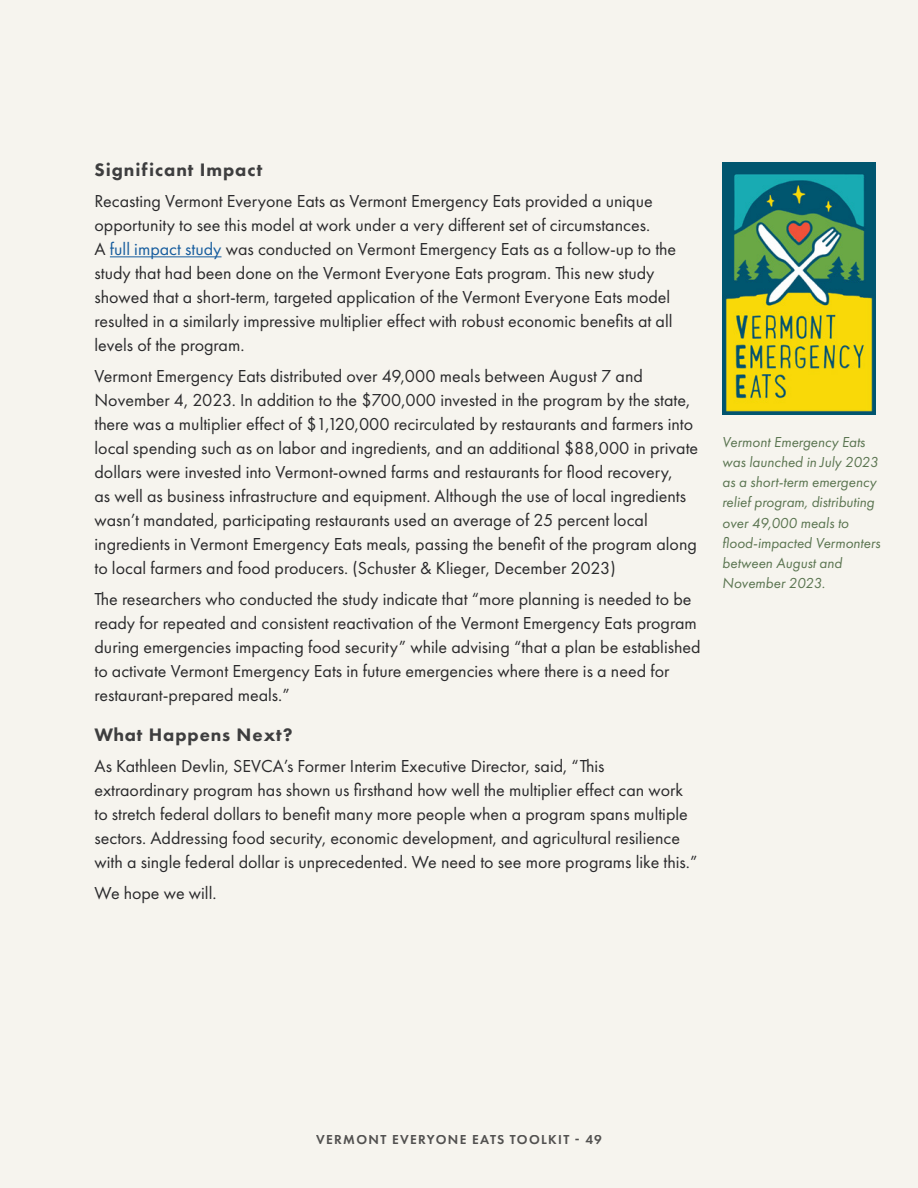
<style>
.page{position:relative;width:918px;height:1188px;background:#f6f4ee}
.page>*{position:absolute;margin:0;border:0;box-sizing:border-box;transform-origin:0 0}
.Heading_2{font:800 18.75px "Futura PT";letter-spacing:.05em;color:#3e3e3f}
.Body{font:18px/24px "Futura PT";color:#2a2a2c}
.Photo_Caption{font:italic 15px/20.2px "Futura PT";color:#5b7551}
.t1{font:600 13.5px "Futura PT";letter-spacing:.1em;color:#555556}
.s1{color:#175d9e}
</style>
<div class="page">
<hr style="left:110px;top:256px;width:112px;height:1px;background:#175d9e">
<img style="left:722px;top:162px;width:154px;height:253px">
<p class="Heading_2" style="left:94px;top:158px;width:169px">Significant Impact</p>
<p class="Body" style="left:94px;top:189px;width:583px">Recasting Vermont Everyone Eats as Vermont Emergency Eats provided a unique opportunity to see this model at work under a very different set of circumstances.<br>A <span class="s1">full impact study</span> was conducted on Vermont Emergency Eats as a follow-up to the study that had been done on the Vermont Everyone Eats program. This new study showed that a short-term, targeted application of the Vermont Everyone Eats model resulted in a similarly impressive multiplier effect with robust economic benefits at all levels of the program.</p>
<p class="Body" style="left:94px;top:364px;width:605px">Vermont Emergency Eats distributed over 49,000 meals between August 7 and November 4, 2023. In addition to the $700,000 invested in the program by the state, there was a multiplier effect of $1,120,000 recirculated by restaurants and farmers into local spending such as on labor and ingredients, and an additional $88,000 in private dollars were invested into Vermont-owned farms and restaurants for flood recovery,<br>as well as business infrastructure and equipment. Although the use of local ingredients wasn’t mandated, participating restaurants used an average of 25 percent local ingredients in Vermont Emergency Eats meals, passing the benefit of the program along to local farmers and food producers. (Schuster &amp; Klieger, December 2023)</p>
<p class="Body" style="left:94px;top:586px;width:608px">The researchers who conducted the study indicate that “more planning is needed to be ready for repeated and consistent reactivation of the Vermont Emergency Eats program during emergencies impacting food security” while advising “that a plan be established to activate Vermont Emergency Eats in future emergencies where there is a need for restaurant-prepared meals.”</p>
<p class="Heading_2" style="left:94px;top:723px;width:200px">What Happens Next?</p>
<p class="Body" style="left:94px;top:754px;width:604px">As Kathleen Devlin, SEVCA’s Former Interim Executive Director, said, “This extraordinary program has shown us firsthand how well the multiplier effect can work to stretch federal dollars to benefit many more people when a program spans multiple sectors. Addressing food security, economic development, and agricultural resilience with a single federal dollar is unprecedented. We need to see more programs like this.”</p>
<p class="Body" style="left:94px;top:880px;width:124px">We hope we will.</p>
<p class="Photo_Caption" style="left:722px;top:431px;width:160px">Vermont Emergency Eats was launched in July 2023 as a short-term emergency relief program, distributing over 49,000 meals to flood-impacted Vermonters between August and<br>November 2023.</p>
<p class="t1" style="left:316px;top:1131px;width:287px">VERMONT EVERYONE EATS TOOLKIT - 49</p>
</div>
